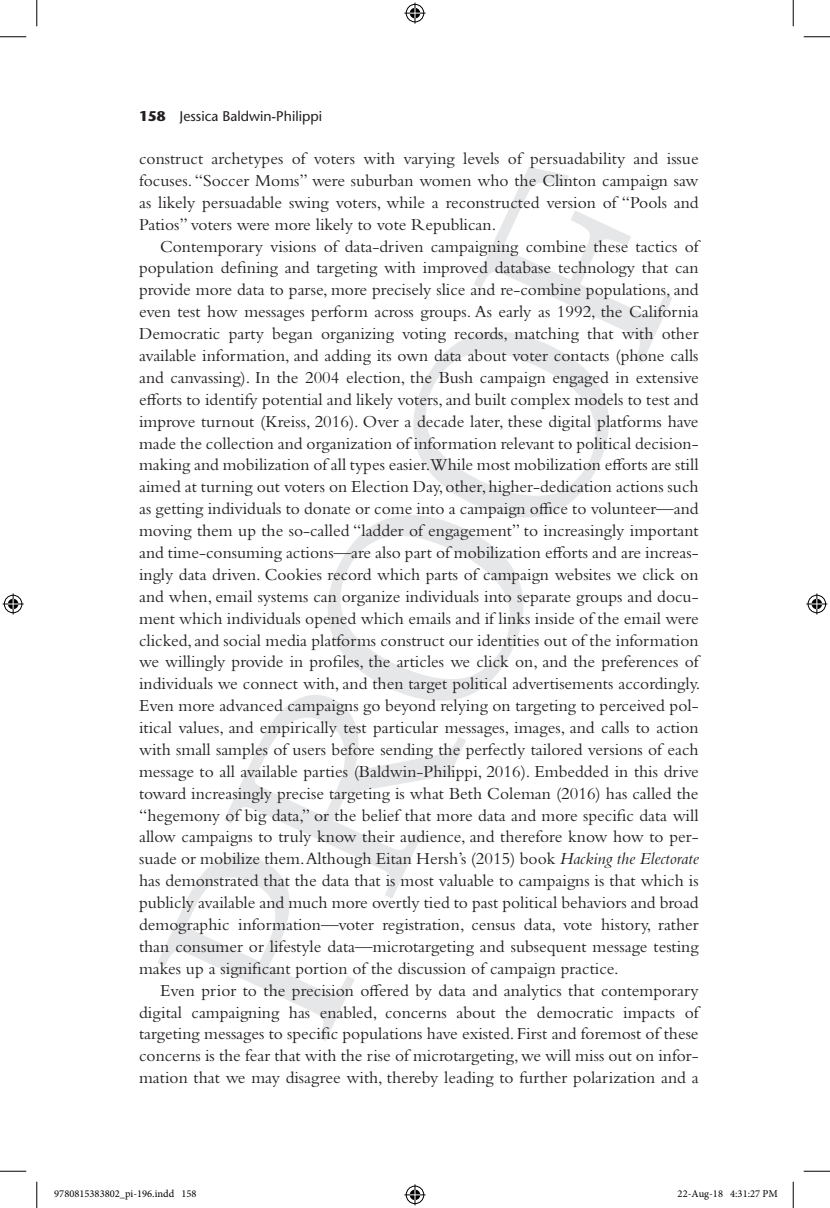
<style>
.page{position:relative;width:830px;height:1208px;background:#fff}
.page>*{position:absolute;margin:0;border:0;box-sizing:border-box;transform-origin:0 0}
.t1{font:17.5px/21.9px "Bembo Std";color:#231f20;text-align:justify}
.t2{font:500 14px "Stone Sans Std";color:#231f20}
.t3{font:10.5px "Minion Pro";color:#000}
.s1{font-weight:700}
.s2{font-style:italic}
</style>
<div class="page">
<svg style="left:158px;top:858px;width:196px;height:183px"></svg>
<svg style="left:224px;top:695px;width:242px;height:203px"></svg>
<svg style="left:324px;top:167px;width:348px;height:537px"></svg>
<svg style="left:0;top:36px;width:26px;height:1px"></svg>
<svg style="left:803px;top:36px;width:27px;height:1px"></svg>
<svg style="left:0;top:1170px;width:26px;height:1px"></svg>
<svg style="left:803px;top:1170px;width:27px;height:1px"></svg>
<svg style="left:36px;top:0;width:1px;height:26px"></svg>
<svg style="left:36px;top:1181px;width:1px;height:27px"></svg>
<svg style="left:792px;top:0;width:1px;height:26px"></svg>
<svg style="left:792px;top:1181px;width:1px;height:27px"></svg>
<svg style="left:404px;top:3px;width:21px;height:21px"></svg>
<svg style="left:404px;top:1184px;width:21px;height:21px"></svg>
<svg style="left:3px;top:593px;width:21px;height:21px"></svg>
<svg style="left:806px;top:593px;width:21px;height:21px"></svg>
<p class="t2" style="left:139px;top:108px;width:184px"><span class="s1">158</span> Jessica Baldwin-Philippi</p>
<p class="t1" style="left:139px;top:147px;width:561px">construct archetypes of voters with varying levels of persuadability and issue focuses. “Soccer Moms” were suburban women who the Clinton campaign saw as likely persuadable swing voters, while a reconstructed version of “Pools and Patios” voters were more likely to vote Republican.</p>
<p class="t1" style="left:139px;top:235px;width:562px;text-indent:21px">Contemporary visions of data-driven campaigning combine these tactics of population defining and targeting with improved database technology that can provide more data to parse, more precisely slice and re-combine populations, and even test how messages perform across groups. As early as 1992, the California Democratic party began organizing voting records, matching that with other available information, and adding its own data about voter contacts (phone calls and canvassing). In the 2004 election, the Bush campaign engaged in extensive efforts to identify potential and likely voters, and built complex models to test and improve turnout (Kreiss, 2016). Over a decade later, these digital platforms have made the collection and organization of information relevant to political decision&shy;making and mobilization of all types easier.While most mobilization efforts are still aimed at turning out voters on Election Day, other, higher-dedication actions such as getting individuals to donate or come into a campaign office to volunteer—and moving them up the so-called “ladder of engagement” to increasingly important and time-consuming actions—are also part of mobilization efforts and are increas&shy;ingly data driven. Cookies record which parts of campaign websites we click on and when, email systems can organize individuals into separate groups and docu&shy;ment which individuals opened which emails and if links inside of the email were clicked, and social media platforms construct our identities out of the information we willingly provide in profiles, the articles we click on, and the preferences of individuals we connect with, and then target political advertisements accordingly.<br>Even more advanced campaigns go beyond relying on targeting to perceived pol&shy;itical values, and empirically test particular messages, images, and calls to action with small samples of users before sending the perfectly tailored versions of each message to all available parties (Baldwin-Philippi, 2016). Embedded in this drive toward increasingly precise targeting is what Beth Coleman (2016) has called the “hegemony of big data,” or the belief that more data and more specific data will allow campaigns to truly know their audience, and therefore know how to per&shy;suade or mobilize them. Although Eitan Hersh’s (2015) book <span class="s2">Hacking the Electorate </span>has demonstrated that the data that is most valuable to campaigns is that which is publicly available and much more overtly tied to past political behaviors and broad demographic information—voter registration, census data, vote history, rather than consumer or lifestyle data—microtargeting and subsequent message testing makes up a significant portion of the discussion of campaign practice.</p>
<p class="t1" style="left:139px;top:979px;width:561px;text-indent:21px">Even prior to the precision offered by data and analytics that contemporary digital campaigning has enabled, concerns about the democratic impacts of targeting messages to specific populations have existed. First and foremost of these concerns is the fear that with the rise of microtargeting, we will miss out on infor&shy;mation that we may disagree with, thereby leading to further polarization and a</p>
<p class="t3" style="left:54px;top:1187px;width:144px">9780815383802_pi-196.indd 158</p>
<p class="t3" style="left:677px;top:1187px;width:102px">22-Aug-18 4:31:27 PM</p>
</div>
